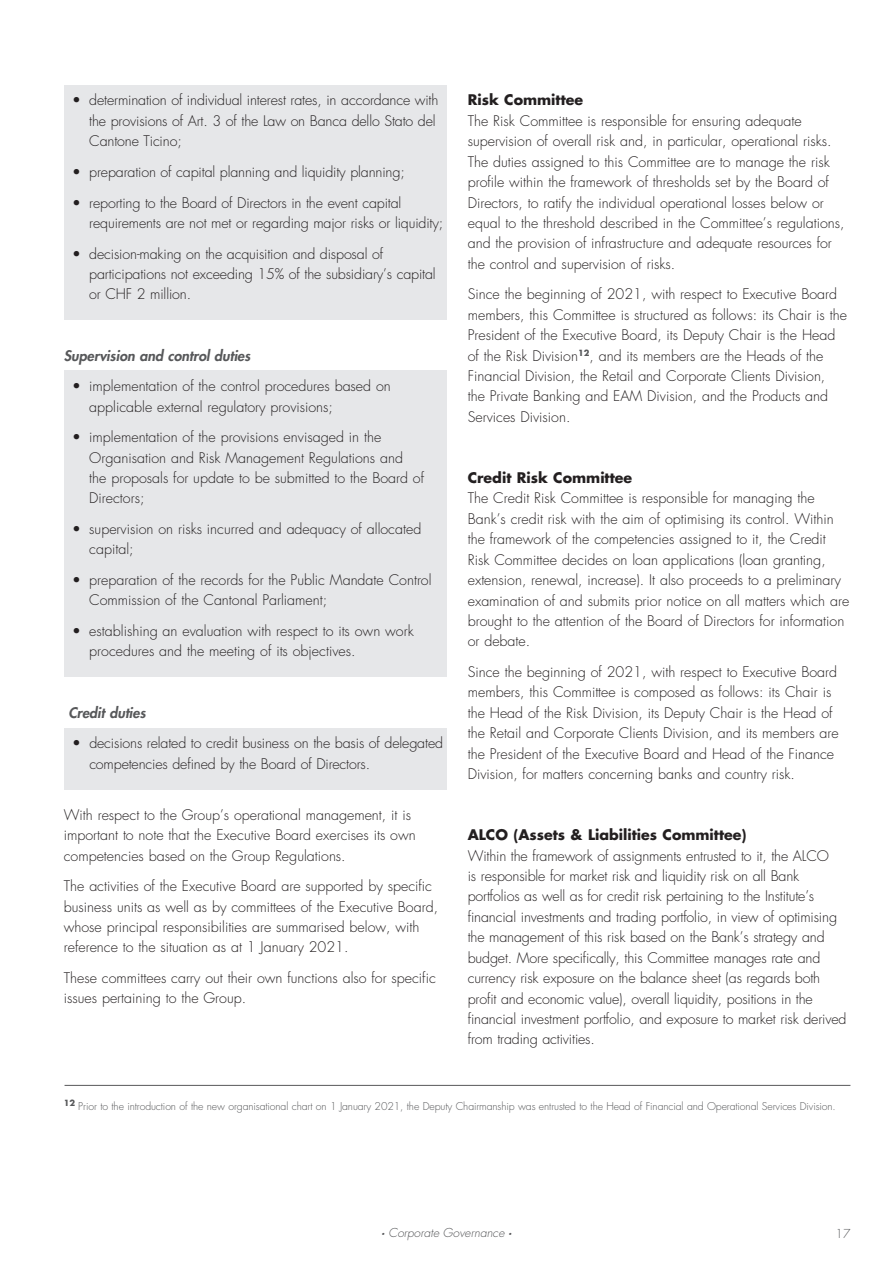
<style>
.page{position:relative;width:893px;height:1263px;background:#fff}
.page>*{position:absolute;margin:0;border:0;box-sizing:border-box;transform-origin:0 0}
.t1{font:300 14.25px/20.4px "Futura Std";color:#231f20}
.t2{font:700 14.25px "Futura Std";color:#231f20}
.t3{font:italic 800 14.25px "Futura Std";color:#57585a}
.t4{font:italic 300 12px "Futura Std";color:#57585a}
.t5{font:300 12px "Futura Std";color:#57585a}
.t6{font:300 10.5px "Futura Std";letter-spacing:-.01em;color:#57585a}
.t7{font:700 8.25px "Futura Std";color:#57585a}
.s1{font-weight:800}
</style>
<div class="page">
<div style="left:64px;top:371px;width:382px;height:306px;background:#e6e7e9"></div>
<div style="left:64px;top:85px;width:382px;height:235px;background:#e6e7e9"></div>
<div style="left:64px;top:728px;width:382px;height:61px;background:#e6e7e9"></div>
<hr style="left:65px;top:1085px;width:785px;height:1px;background:#57585a">
<p class="t1" style="left:89px;top:90px;width:351px;text-indent:-17px">• determination of individual interest rates, in accordance with the provisions of Art. 3 of the Law on Banca dello Stato del<br>Cantone Ticino;</p>
<p class="t1" style="left:72px;top:162px;width:334px">• preparation of capital planning and liquidity planning;</p>
<p class="t1" style="left:89px;top:193px;width:355px;text-indent:-17px">• reporting to the Board of Directors in the event capital requirements are not met or regarding major risks or liquidity;</p>
<p class="t1" style="left:89px;top:244px;width:348px;text-indent:-17px">• decision-making on the acquisition and disposal of participations not exceeding 15% of the subsidiary’s capital or CHF 2 million.</p>
<p class="t3" style="left:64px;top:346px;width:188px">Supervision and control duties</p>
<p class="t1" style="left:89px;top:376px;width:303px;text-indent:-17px">• implementation of the control procedures based on applicable external regulatory provisions;</p>
<p class="t1" style="left:89px;top:427px;width:336px;text-indent:-17px">• implementation of the provisions envisaged in the Organisation and Risk Management Regulations and<br>the proposals for update to be submitted to the Board of Directors;</p>
<p class="t1" style="left:89px;top:519px;width:333px;text-indent:-17px">• supervision on risks incurred and adequacy of allocated capital;</p>
<p class="t1" style="left:89px;top:570px;width:344px;text-indent:-17px">• preparation of the records for the Public Mandate Control<br>Commission of the Cantonal Parliament;</p>
<p class="t1" style="left:89px;top:621px;width:326px;text-indent:-17px">• establishing an evaluation with respect to its own work procedures and the meeting of its objectives.</p>
<p class="t3" style="left:68px;top:703px;width:79px">Credit duties</p>
<p class="t1" style="left:89px;top:733px;width:355px;text-indent:-17px">• decisions related to credit business on the basis of delegated competencies defined by the Board of Directors.</p>
<p class="t1" style="left:64px;top:805px;width:353px">With respect to the Group’s operational management, it is important to note that the Executive Board exercises its own competencies based on the Group Regulations.</p>
<p class="t1" style="left:64px;top:876px;width:376px">The activities of the Executive Board are supported by specific business units as well as by committees of the Executive Board, whose principal responsibilities are summarised below, with reference to the situation as at 1 January 2021.</p>
<p class="t1" style="left:64px;top:968px;width:373px">These committees carry out their own functions also for specific issues pertaining to the Group.</p>
<p class="t2" style="left:468px;top:90px;width:117px">Risk Committee</p>
<p class="t1" style="left:468px;top:111px;width:378px">The Risk Committee is responsible for ensuring adequate supervision of overall risk and, in particular, operational risks.<br>The duties assigned to this Committee are to manage the risk profile within the framework of thresholds set by the Board of Directors, to ratify the individual operational losses below or equal to the threshold described in the Committee’s regulations, and the provision of infrastructure and adequate resources for the control and supervision of risks.</p>
<p class="t1" style="left:468px;top:284px;width:381px">Since the beginning of 2021, with respect to Executive Board members, this Committee is structured as follows: its Chair is the President of the Executive Board, its Deputy Chair is the Head of the Risk Division<sup>12</sup>, and its members are the Heads of the Financial Division, the Retail and Corporate Clients Division,<br>the Private Banking and EAM Division, and the Products and Services Division.</p>
<p class="t2" style="left:468px;top:468px;width:166px">Credit Risk Committee</p>
<p class="t1" style="left:468px;top:488px;width:383px">The Credit Risk Committee is responsible for managing the Bank’s credit risk with the aim of optimising its control. Within the framework of the competencies assigned to it, the Credit Risk Committee decides on loan applications (loan granting, extension, renewal, increase). It also proceeds to a preliminary examination of and submits prior notice on all matters which are brought to the attention of the Board of Directors for information or debate.</p>
<p class="t1" style="left:468px;top:662px;width:373px">Since the beginning of 2021, with respect to Executive Board members, this Committee is composed as follows: its Chair is the Head of the Risk Division, its Deputy Chair is the Head of the Retail and Corporate Clients Division, and its members are the President of the Executive Board and Head of the Finance Division, for matters concerning banks and country risk.</p>
<p class="t2" style="left:468px;top:825px;width:280px">ALCO (Assets &amp; Liabilities Committee)</p>
<p class="t1" style="left:468px;top:846px;width:380px">Within the framework of assignments entrusted to it, the ALCO<br>is responsible for market risk and liquidity risk on all Bank portfolios as well as for credit risk pertaining to the Institute’s financial investments and trading portfolio, in view of optimising the management of this risk based on the Bank’s strategy and budget. More specifically, this Committee manages rate and currency risk exposure on the balance sheet (as regards both profit and economic value), overall liquidity, positions in the financial investment portfolio, and exposure to market risk derived from trading activities.</p>
<p class="t7" style="left:64px;top:1097px;width:13px">12</p>
<p class="t6" style="left:78px;top:1100px;width:759px">Prior to the introduction of the new organisational chart on 1 January 2021, the Deputy Chairmanship was entrusted to the Head of Financial and Operational Services Division.</p>
<p class="t4" style="left:381px;top:1225px;width:132px"><span class="s1">∙</span> Corporate Governance <span class="s1">∙</span></p>
<p class="t5" style="left:836px;top:1226px;width:16px">17</p>
</div>
